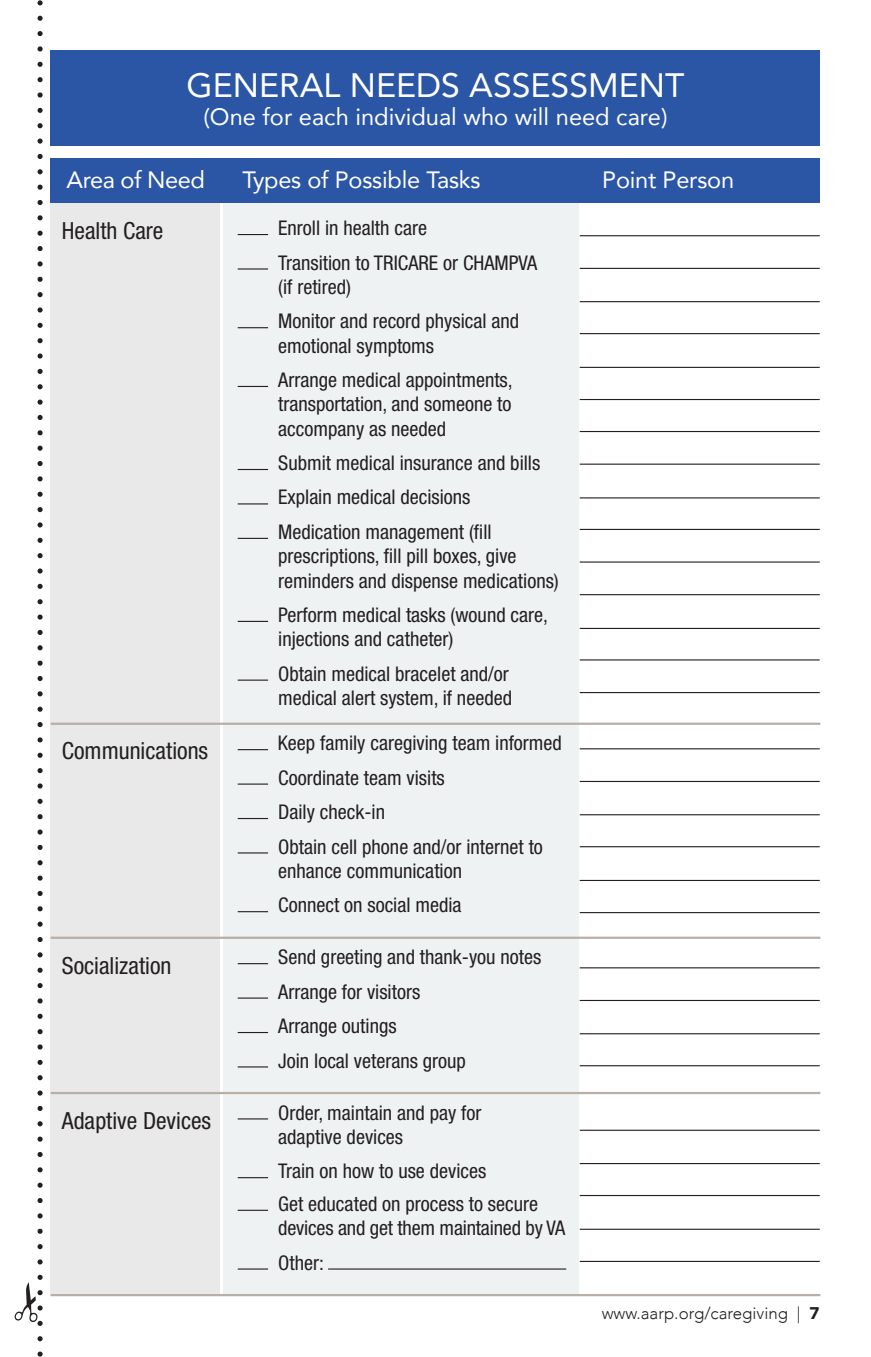
<style>
.page{position:relative;width:871px;height:1357px;background:#fff}
.page>*{position:absolute;margin:0;border:0;box-sizing:border-box;transform-origin:0 0}
.Table{font:33.75px "Avenir";color:#fff}
.Table-2{font:23.62px "Avenir";letter-spacing:-.01em;color:#fff}
.Table-3{font:condensed 23.62px "Helvetica Neue LT Std";color:#231f20}
.Table-4{font:condensed 20.25px/24.3px "Helvetica Neue LT Std";color:#231f20}
.t1{font:300 16.88px "Avenir";color:#231f20}
.s1{font-weight:900}
</style>
<div class="page">
<svg style="left:15px;top:0;width:28px;height:1356px"></svg>
<div style="left:51px;top:51px;width:769px;height:95px;background:#2a56a5"></div>
<div style="left:51px;top:203px;width:169px;height:1092px;background:#e9e9e9"></div>
<div style="left:223px;top:203px;width:356px;height:1092px;background:#eff2f3"></div>
<hr style="left:51px;top:723px;width:769px;height:2px;background:#b8afa6">
<hr style="left:51px;top:936px;width:769px;height:3px;background:#b8afa6">
<hr style="left:51px;top:1092px;width:769px;height:2px;background:#b8afa6">
<hr style="left:51px;top:1294px;width:769px;height:2px;background:#b8afa6">
<div style="left:51px;top:158px;width:769px;height:45px;background:#2a56a5"></div>
<hr style="left:580px;top:235px;width:240px;height:1px;background:#231f20">
<hr style="left:580px;top:268px;width:240px;height:1px;background:#231f20">
<hr style="left:580px;top:301px;width:240px;height:1px;background:#231f20">
<hr style="left:580px;top:333px;width:240px;height:1px;background:#231f20">
<hr style="left:580px;top:367px;width:240px;height:1px;background:#231f20">
<hr style="left:580px;top:399px;width:240px;height:1px;background:#231f20">
<hr style="left:580px;top:431px;width:240px;height:1px;background:#231f20">
<hr style="left:580px;top:464px;width:240px;height:1px;background:#231f20">
<hr style="left:580px;top:497px;width:240px;height:1px;background:#231f20">
<hr style="left:580px;top:529px;width:240px;height:1px;background:#231f20">
<hr style="left:580px;top:561px;width:240px;height:2px;background:#231f20">
<hr style="left:580px;top:594px;width:240px;height:1px;background:#231f20">
<hr style="left:580px;top:628px;width:240px;height:1px;background:#231f20">
<hr style="left:580px;top:659px;width:240px;height:1px;background:#231f20">
<hr style="left:580px;top:692px;width:240px;height:1px;background:#231f20">
<hr style="left:580px;top:748px;width:240px;height:1px;background:#231f20">
<hr style="left:580px;top:781px;width:240px;height:1px;background:#231f20">
<hr style="left:580px;top:814px;width:240px;height:1px;background:#231f20">
<hr style="left:580px;top:846px;width:240px;height:1px;background:#231f20">
<hr style="left:580px;top:880px;width:240px;height:1px;background:#231f20">
<hr style="left:580px;top:912px;width:240px;height:1px;background:#231f20">
<hr style="left:580px;top:1130px;width:240px;height:1px;background:#231f20">
<hr style="left:580px;top:1163px;width:240px;height:1px;background:#231f20">
<hr style="left:580px;top:1195px;width:240px;height:1px;background:#231f20">
<hr style="left:580px;top:1228px;width:240px;height:2px;background:#231f20">
<hr style="left:580px;top:1261px;width:240px;height:1px;background:#231f20">
<hr style="left:580px;top:967px;width:240px;height:1px;background:#231f20">
<hr style="left:580px;top:1000px;width:240px;height:1px;background:#231f20">
<hr style="left:580px;top:1033px;width:240px;height:1px;background:#231f20">
<hr style="left:580px;top:1065px;width:240px;height:1px;background:#231f20">
<hr style="left:238px;top:234px;width:30px;height:1px;background:#231f20">
<hr style="left:238px;top:268px;width:30px;height:2px;background:#231f20">
<hr style="left:238px;top:327px;width:30px;height:1px;background:#231f20">
<hr style="left:238px;top:386px;width:30px;height:1px;background:#231f20">
<hr style="left:238px;top:469px;width:30px;height:1px;background:#231f20">
<hr style="left:238px;top:503px;width:30px;height:1px;background:#231f20">
<hr style="left:238px;top:538px;width:30px;height:1px;background:#231f20">
<hr style="left:238px;top:621px;width:30px;height:1px;background:#231f20">
<hr style="left:238px;top:679px;width:30px;height:2px;background:#231f20">
<hr style="left:238px;top:749px;width:30px;height:1px;background:#231f20">
<hr style="left:238px;top:783px;width:30px;height:2px;background:#231f20">
<hr style="left:238px;top:818px;width:30px;height:1px;background:#231f20">
<hr style="left:238px;top:852px;width:30px;height:1px;background:#231f20">
<hr style="left:238px;top:911px;width:30px;height:1px;background:#231f20">
<hr style="left:238px;top:963px;width:30px;height:1px;background:#231f20">
<hr style="left:238px;top:997px;width:30px;height:1px;background:#231f20">
<hr style="left:238px;top:1032px;width:30px;height:1px;background:#231f20">
<hr style="left:238px;top:1066px;width:30px;height:1px;background:#231f20">
<hr style="left:238px;top:1118px;width:30px;height:1px;background:#231f20">
<hr style="left:238px;top:1177px;width:30px;height:1px;background:#231f20">
<hr style="left:238px;top:1210px;width:30px;height:1px;background:#231f20">
<hr style="left:238px;top:1268px;width:30px;height:1px;background:#231f20">
<hr style="left:328px;top:1268px;width:238px;height:1px;background:#231f20">
<p class="Table" style="left:187px;top:58px;width:499px">GENERAL NEEDS ASSESSMENT</p>
<p class="Table-2" style="left:203px;top:98px;width:466px">(One for each individual who will need care)</p>
<p class="Table-2" style="left:67px;top:161px;width:140px">Area of Need</p>
<p class="Table-2" style="left:242px;top:161px;width:240px">Types of Possible Tasks</p>
<p class="Table-2" style="left:602px;top:161px;width:133px">Point Person</p>
<p class="Table-3" style="left:62px;top:217px;width:103px">Health Care</p>
<p class="Table-3" style="left:62px;top:737px;width:148px">Communications</p>
<p class="Table-3" style="left:62px;top:952px;width:111px">Socialization</p>
<p class="Table-3" style="left:62px;top:1106px;width:151px">Adaptive Devices</p>
<p class="Table-4" style="left:278px;top:216px;width:150px">Enroll in health care</p>
<p class="Table-4" style="left:278px;top:250px;width:261px">Transition to TRICARE or CHAMPVA (if retired)</p>
<p class="Table-4" style="left:278px;top:309px;width:242px">Monitor and record physical and emotional symptoms</p>
<p class="Table-4" style="left:278px;top:368px;width:236px;text-align:justify">Arrange medical appointments, transportation, and someone to accompany as needed</p>
<p class="Table-4" style="left:278px;top:451px;width:264px">Submit medical insurance and bills</p>
<p class="Table-4" style="left:278px;top:485px;width:194px">Explain medical decisions</p>
<p class="Table-4" style="left:278px;top:519px;width:282px">Medication management (fill prescriptions, fill pill boxes, give reminders and dispense medications)</p>
<p class="Table-4" style="left:278px;top:602px;width:271px">Perform medical tasks (wound care, injections and catheter)</p>
<p class="Table-4" style="left:278px;top:661px;width:235px">Obtain medical bracelet and/or medical alert system, if needed</p>
<p class="Table-4" style="left:278px;top:731px;width:286px">Keep family caregiving team informed</p>
<p class="Table-4" style="left:278px;top:765px;width:168px">Coordinate team visits</p>
<p class="Table-4" style="left:278px;top:800px;width:108px">Daily check-in</p>
<p class="Table-4" style="left:278px;top:834px;width:266px">Obtain cell phone and/or internet to enhance communication</p>
<p class="Table-4" style="left:278px;top:893px;width:185px">Connect on social media</p>
<p class="Table-4" style="left:278px;top:945px;width:265px">Send greeting and thank-you notes</p>
<p class="Table-4" style="left:278px;top:979px;width:143px">Arrange for visitors</p>
<p class="Table-4" style="left:278px;top:1013px;width:120px">Arrange outings</p>
<p class="Table-4" style="left:278px;top:1048px;width:189px">Join local veterans group</p>
<p class="Table-4" style="left:278px;top:1100px;width:205px">Order, maintain and pay for adaptive devices</p>
<p class="Table-4" style="left:278px;top:1159px;width:210px">Train on how to use devices</p>
<p class="Table-4" style="left:278px;top:1191px;width:288px">Get educated on process to secure devices and get them maintained by VA</p>
<p class="Table-4" style="left:278px;top:1250px;width:47px">Other:</p>
<p class="t1" style="left:602px;top:1303px;width:219px">www.aarp.org/caregiving | <span class="s1">7</span></p>
</div>
